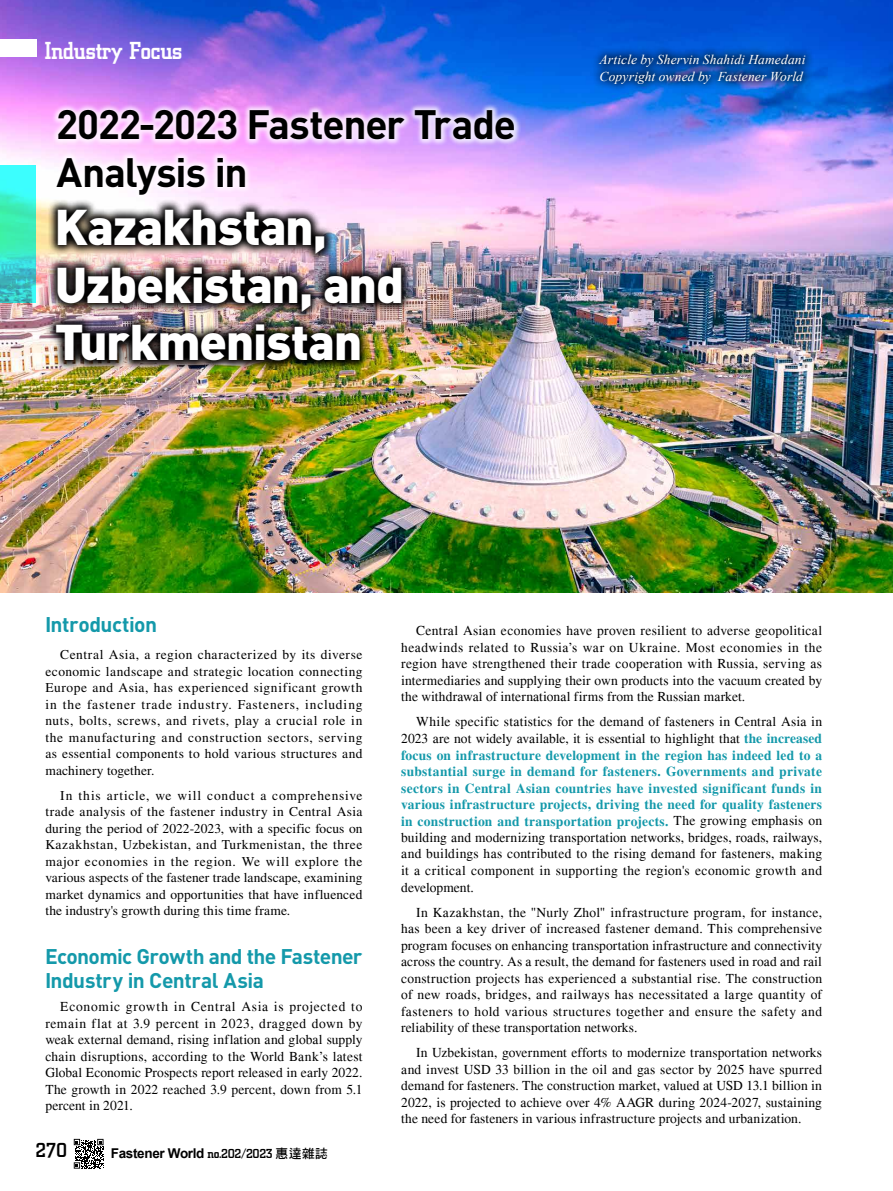
<style>
.page{position:relative;width:893px;height:1191px;background:#fff}
.page>*{position:absolute;margin:0;border:0;box-sizing:border-box;transform-origin:0 0}
.t1{font:900 49.5px/57.8px "DIN Pro";letter-spacing:-.015em;color:#fff}
.t2{font:700 40.5px/47.2px "DIN Pro";letter-spacing:-.025em;color:#000}
.t3{font:500 25.5px "City D";letter-spacing:-.025em;color:#fff}
.t4{font:700 21px/24px "DIN Pro";letter-spacing:-.025em;color:#1499aa}
.t5{font:500 21px "City D";color:#000}
.t6{font:13.5px/16.5px "Times";letter-spacing:.01em;color:#000;text-align:justify}
.t7{font:13.5px/16.5px "Times LT Std";letter-spacing:.02em;color:#000;text-align:justify}
.t8{font:italic 13.5px/16.5px "Times New Roman";letter-spacing:.01em;color:#fff}
.t9{font:700 13.5px "Arial";letter-spacing:-.025em;color:#000}
.s1{font-family:"City D";font-weight:500}
.s2{font-family:"DF Hei Std W7";font-weight:400;font-size:12.75px}
.s3{font-weight:700;color:#1499aa}
</style>
<div class="page">
<img style="left:0;top:0;width:893px;height:593px">
<img style="left:46px;top:199px;width:366px;height:173px">
<div style="left:50px;top:104px;width:471px;height:97px;background:#fff;opacity:.75"></div>
<svg style="left:0;top:165px;width:35px;height:138px;background:#3be4ce"></svg>
<div style="left:591px;top:45px;width:224px;height:48px;background:#000;opacity:.75"></div>
<div style="left:0;top:40px;width:36px;height:17px;background:#fff"></div>
<svg style="left:74px;top:1138px;width:30px;height:30px"></svg>
<h3 class="t3" style="left:45px;top:37px;width:140px">Industry Focus</h3>
<h2 class="t2" style="left:56px;top:99px;width:461px">2022-2023 Fastener Trade<br>Analysis in</h2>
<h1 class="t1" style="left:55px;top:196px;width:351px">Kazakhstan,<br>Uzbekistan, and<br>Turkmenistan</h1>
<p class="t8" style="left:600px;top:51px;width:207px">Article by Shervin Shahidi Hamedani<br>Copyright owned by Fastener World</p>
<h3 class="t4" style="left:45px;top:611px;width:114px">Introduction</h3>
<p class="t7" style="left:45px;top:646px;width:319px;text-indent:15px">Central Asia, a region characterized by its diverse economic landscape and strategic location connecting Europe and Asia, has experienced significant growth in the fastener trade industry. Fasteners, including nuts, bolts, screws, and rivets, play a crucial role in the manufacturing and construction sectors, serving as essential components to hold various structures and machinery together.</p>
<p class="t7" style="left:45px;top:787px;width:319px;text-indent:15px">In this article, we will conduct a comprehensive trade analysis of the fastener industry in Central Asia during the period of 2022-2023, with a specific focus on Kazakhstan, Uzbekistan, and Turkmenistan, the three major economies in the region. We will explore the various aspects of the fastener trade landscape, examining market dynamics and opportunities that have influenced the industry's growth during this time frame.</p>
<h3 class="t4" style="left:45px;top:943px;width:319px">Economic Growth and the Fastener<br>Industry in Central Asia</h3>
<p class="t6" style="left:45px;top:998px;width:319px;text-indent:15px">Economic growth in Central Asia is projected to remain flat at 3.9 percent in 2023, dragged down by weak external demand, rising inflation and global supply chain disruptions, according to the World Bank’s latest Global Economic Prospects report released in early 2022.<br>The growth in 2022 reached 3.9 percent, down from 5.1 percent in 2021.</p>
<h3 class="t5" style="left:35px;top:1138px;width:33px">270</h3>
<p class="t9" style="left:111px;top:1144px;width:219px">Fastener World <span class="s1">no.202/2023</span> <span class="s2">惠達雜誌</span></p>
<p class="t6" style="left:401px;top:622px;width:422px;text-indent:15px">Central Asian economies have proven resilient to adverse geopolitical headwinds related to Russia’s war on Ukraine. Most economies in the region have strengthened their trade cooperation with Russia, serving as intermediaries and supplying their own products into the vacuum created by the withdrawal of international firms from the Russian market.</p>
<p class="t6" style="left:401px;top:713px;width:422px;text-indent:15px">While specific statistics for the demand of fasteners in Central Asia in 2023 are not widely available, it is essential to highlight that <span class="s3">the increased focus on infrastructure development in the region has indeed led to a substantial surge in demand for fasteners. Governments and private sectors in Central Asian countries have invested significant funds in various infrastructure projects, driving the need for quality fasteners in construction and transportation projects.</span> The growing emphasis on building and modernizing transportation networks, bridges, roads, railways, and buildings has contributed to the rising demand for fasteners, making it a critical component in supporting the region's economic growth and development.</p>
<p class="t6" style="left:401px;top:903px;width:423px;text-indent:15px">In Kazakhstan, the "Nurly Zhol" infrastructure program, for instance, has been a key driver of increased fastener demand. This comprehensive program focuses on enhancing transportation infrastructure and connectivity across the country. As a result, the demand for fasteners used in road and rail construction projects has experienced a substantial rise. The construction of new roads, bridges, and railways has necessitated a large quantity of fasteners to hold various structures together and ensure the safety and reliability of these transportation networks.</p>
<p class="t6" style="left:401px;top:1044px;width:422px;text-indent:15px">In Uzbekistan, government efforts to modernize transportation networks and invest USD 33 billion in the oil and gas sector by 2025 have spurred demand for fasteners. The construction market, valued at USD 13.1 billion in 2022, is projected to achieve over 4% AAGR during 2024-2027, sustaining the need for fasteners in various infrastructure projects and urbanization.</p>
</div>
